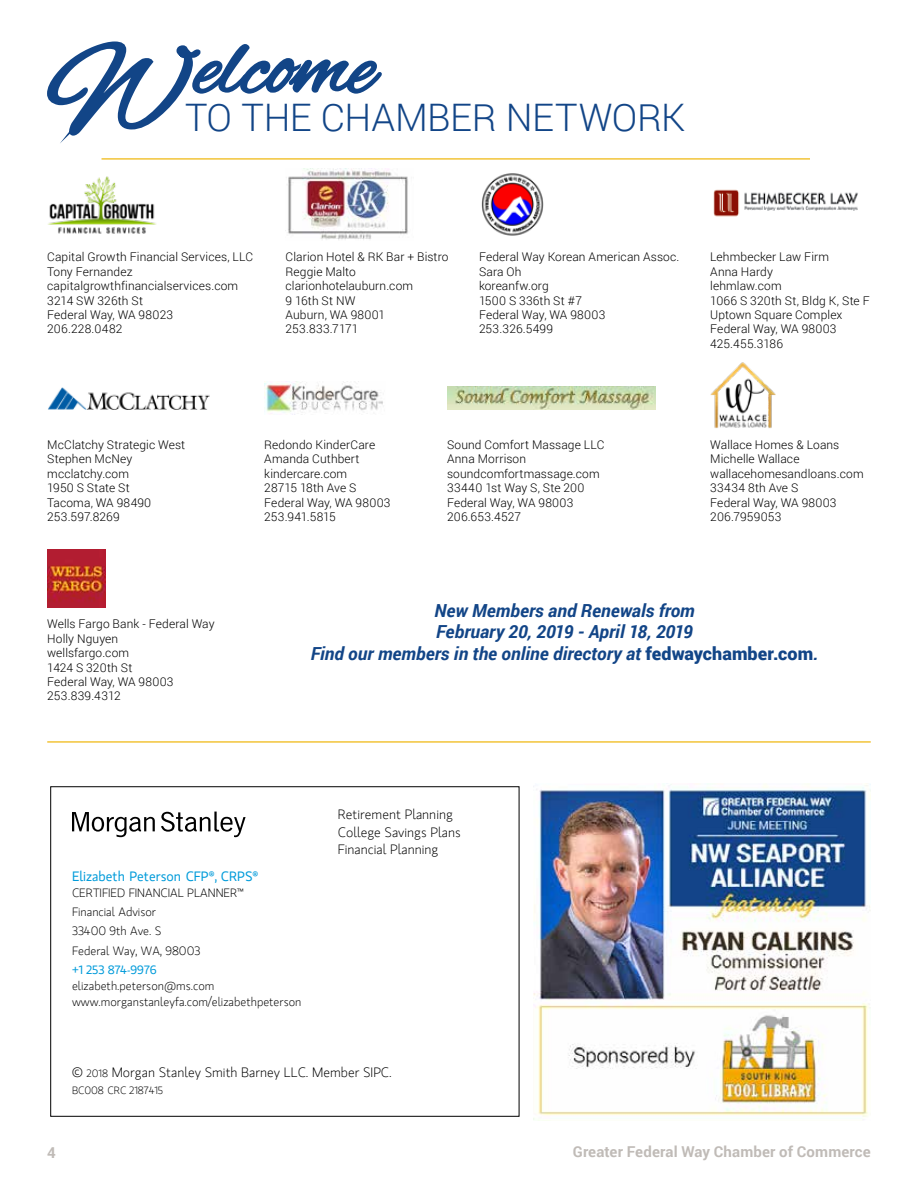
<style>
.page{position:relative;width:918px;height:1188px;background:#fff}
.page>*{position:absolute;margin:0;border:0;box-sizing:border-box;transform-origin:0 0}
.t1{font:91.2px "Alex Brush";color:#124587}
.t2{font:300 37.95px "Roboto";letter-spacing:-.015em;color:#124587}
.t3{font:italic 700 18px/21.6px "Roboto";color:#124587;text-align:center}
.t4{font:700 15px "Roboto";letter-spacing:.01em;color:#c0bbb7}
.t5{font:300 13.5px/17.4px "MS Gloriola II Std";color:#000}
.t6{font:13.5px "MS Gloriola II Std";color:#009bda}
.t7{font:300 12px/14.4px "Roboto";letter-spacing:.01em;color:#000}
.t8{font:300 12px/19.4px "MS Gloriola II Std";color:#000}
.t9{font:12px "MS Gloriola II Std";color:#009bda}
.t10{font:300 10.5px "MS Gloriola II Std";letter-spacing:-.005em;color:#000}
.s1{font-size:120.3px}
.s2{font-weight:900;font-style:normal}
.s3{font-size:10.5px}
</style>
<div class="page">
<svg style="left:47px;top:41px;width:335px;height:97px"></svg>
<hr style="left:102px;top:158px;width:708px;height:2px;background:#f2c439">
<hr style="left:47px;top:741px;width:824px;height:2px;background:#f2c439">
<img style="left:47px;top:176px;width:109px;height:58px">
<img style="left:287px;top:168px;width:121px;height:72px">
<img style="left:481px;top:173px;width:63px;height:63px">
<img style="left:713px;top:189px;width:145px;height:28px">
<img style="left:48px;top:387px;width:162px;height:22px">
<img style="left:264px;top:382px;width:119px;height:32px">
<img style="left:447px;top:387px;width:209px;height:22px">
<img style="left:47px;top:550px;width:58px;height:58px">
<svg style="left:72px;top:812px;width:83px;height:25px"></svg>
<svg style="left:161px;top:811px;width:85px;height:26px"></svg>
<div style="left:50px;top:786px;width:469px;height:331px;border:1px solid #000"></div>
<img style="left:534px;top:784px;width:337px;height:336px">
<img style="left:710px;top:362px;width:66px;height:67px">
<h1 class="t1" style="left:47px;top:16px;width:329px"><span class="s1">W</span>elcome</h1>
<h2 class="t2" style="left:185px;top:91px;width:502px">TO THE CHAMBER NETWORK</h2>
<p class="t7" style="left:47px;top:250px;width:207px">Capital Growth Financial Services, LLC<br>Tony Fernandez capitalgrowthfinancialservices.com<br>3214 SW 326th St<br>Federal Way, WA 98023<br>206.228.0482</p>
<p class="t7" style="left:286px;top:250px;width:164px">Clarion Hotel &amp; RK Bar + Bistro<br>Reggie Malto clarionhotelauburn.com<br>9 16th St NW<br>Auburn, WA 98001<br>253.833.7171</p>
<p class="t7" style="left:479px;top:250px;width:202px">Federal Way Korean American Assoc.<br>Sara Oh<br>koreanfw.org<br>1500 S 336th St #7<br>Federal Way, WA 98003<br>253.326.5499</p>
<p class="t7" style="left:710px;top:250px;width:161px">Lehmbecker Law Firm<br>Anna Hardy<br>lehmlaw.com<br>1066 S 320th St, Bldg K, Ste F<br>Uptown Square Complex<br>Federal Way, WA 98003<br>425.455.3186</p>
<p class="t7" style="left:47px;top:437px;width:140px">McClatchy Strategic West<br>Stephen McNey mcclatchy.com<br>1950 S State St<br>Tacoma, WA 98490<br>253.597.8269</p>
<p class="t7" style="left:264px;top:437px;width:128px">Redondo KinderCare<br>Amanda Cuthbert kindercare.com<br>28715 18th Ave S<br>Federal Way, WA 98003<br>253.941.5815</p>
<p class="t7" style="left:447px;top:437px;width:159px">Sound Comfort Massage LLC<br>Anna Morrison soundcomfortmassage.com<br>33440 1st Way S, Ste 200<br>Federal Way, WA 98003<br>206.653.4527</p>
<p class="t7" style="left:710px;top:437px;width:155px">Wallace Homes &amp; Loans<br>Michelle Wallace wallacehomesandloans.com<br>33434 8th Ave S<br>Federal Way, WA 98003<br>206.7959053</p>
<p class="t7" style="left:47px;top:616px;width:169px">Wells Fargo Bank - Federal Way<br>Holly Nguyen<br>wellsfargo.com<br>1424 S 320th St<br>Federal Way, WA 98003<br>253.839.4312</p>
<h3 class="t3" style="left:311px;top:599px;width:509px">New Members and Renewals from<br>February 20, 2019 - April 18, 2019<br>Find our members in the online directory at <span class="s2">fedwaychamber.com</span>.</h3>
<p class="t6" style="left:72px;top:867px;width:188px">Elizabeth Peterson CFP®, CRPS®</p>
<p class="t8" style="left:72px;top:883px;width:174px">CERTIFIED FINANCIAL PLANNER™<br>Financial Advisor<br>33400 9th Ave. S<br>Federal Way, WA, 98003</p>
<p class="t9" style="left:72px;top:962px;width:86px">+1 253 874-9976</p>
<p class="t8" style="left:72px;top:978px;width:231px;line-height:15.9px">elizabeth.peterson@ms.com www.morganstanleyfa.com/elizabethpeterson</p>
<p class="t5" style="left:338px;top:806px;width:124px">Retirement Planning<br>College Savings Plans<br>Financial Planning</p>
<p class="t5" style="left:72px;top:1063px;width:321px">© <span class="s3">2018</span> Morgan Stanley Smith Barney LLC. Member SIPC.</p>
<p class="t10" style="left:72px;top:1084px;width:93px">BC008 CRC 2187415</p>
<p class="t4" style="left:47px;top:1143px;width:10px">4</p>
<p class="t4" style="left:573px;top:1141px;width:299px">Greater Federal Way Chamber of Commerce</p>
</div>
